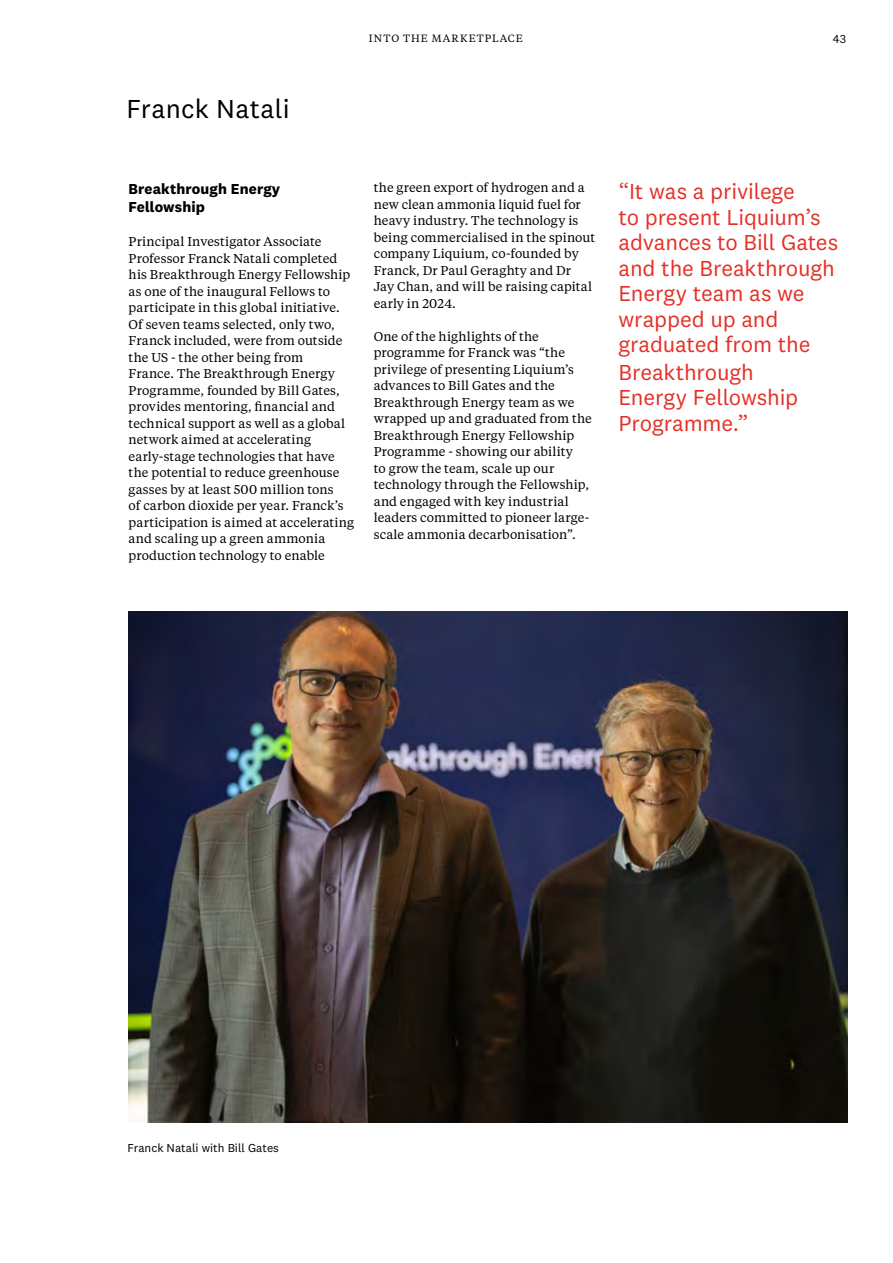
<style>
.page{position:relative;width:893px;height:1263px;background:#fff}
.page>*{position:absolute;margin:0;border:0;box-sizing:border-box;transform-origin:0 0}
.t1{font:27px "National 2";letter-spacing:.01em;color:#000}
.t2{font:22.5px/25.5px "National 2";letter-spacing:-.005em;color:#e53027}
.t3{font:700 15px/18px "National 2";letter-spacing:.01em;color:#000}
.t4{font:12.75px/16.5px "Tiempos Text";letter-spacing:.01em;color:#000}
.t5{font:12px "National 2";color:#000}
.t6{font:10.5px "Tiempos Text";letter-spacing:.105em;color:#000}
</style>
<div class="page">
<img style="left:129px;top:611px;width:718px;height:511px">
<h1 class="t1" style="left:126px;top:92px;width:165px">Franck Natali</h1>
<p class="t6" style="left:369px;top:32px;width:155px">INTO THE MARKETPLACE</p>
<p class="t5" style="left:833px;top:32px;width:15px">43</p>
<p class="t3" style="left:129px;top:179px;width:153px">Breakthrough Energy<br>Fellowship</p>
<p class="t4" style="left:129px;top:233px;width:227px">Principal Investigator Associate Professor Franck Natali completed his Breakthrough Energy Fellowship as one of the inaugural Fellows to participate in this global initiative.<br>Of seven teams selected, only two, Franck included, were from outside the US - the other being from<br>France. The Breakthrough Energy Programme, founded by Bill Gates, provides mentoring, financial and technical support as well as a global network aimed at accelerating early-stage technologies that have the potential to reduce greenhouse gasses by at least 500 million tons<br>of carbon dioxide per year. Franck’s participation is aimed at accelerating and scaling up a green ammonia production technology to enable</p>
<p class="t4" style="left:374px;top:179px;width:223px">the green export of hydrogen and a new clean ammonia liquid fuel for heavy industry. The technology is being commercialised in the spinout company Liquium, co-founded by<br>Franck, Dr Paul Geraghty and Dr<br>Jay Chan, and will be raising capital early in 2024.</p>
<p class="t4" style="left:374px;top:327px;width:220px">One of the highlights of the programme for Franck was “the privilege of presenting Liquium’s advances to Bill Gates and the<br>Breakthrough Energy team as we wrapped up and graduated from the<br>Breakthrough Energy Fellowship<br>Programme - showing our ability<br>to grow the team, scale up our technology through the Fellowship, and engaged with key industrial leaders committed to pioneer large&shy;scale ammonia decarbonisation”.</p>
<h2 class="t2" style="left:618px;top:179px;width:221px">“It was a privilege<br>to present Liquium’s advances to Bill Gates and the Breakthrough<br>Energy team as we wrapped up and graduated from the</h2>
<h2 class="t2" style="left:618px;top:359px;width:181px">Breakthrough<br>Energy Fellowship<br>Programme.”</h2>
<p class="t5" style="left:128px;top:1141px;width:153px">Franck Natali with Bill Gates</p>
</div>
